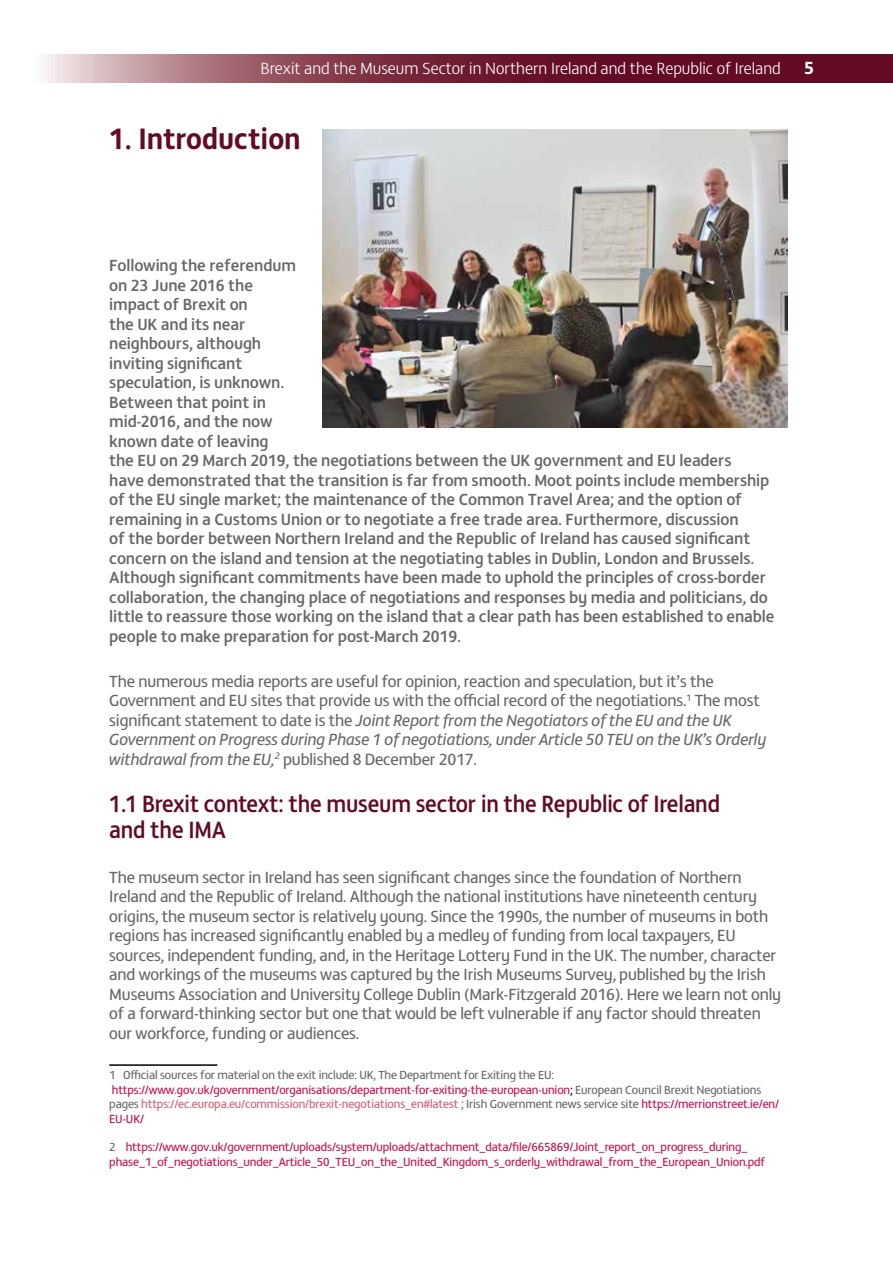
<style>
.page{position:relative;width:893px;height:1263px;background:#fff}
.page>*{position:absolute;margin:0;border:0;box-sizing:border-box;transform-origin:0 0}
.t1{font:700 30px "FS Matthew";color:#630a25;scale:.95 1}
.t2{font:500 24px/26px "FS Matthew";letter-spacing:-.01em;color:#630a25;scale:.93 1}
.t3{font:700 18px "FS Matthew";color:#fff}
.t4{font:16.5px/19.5px "FS Matthew";letter-spacing:-.01em;color:#686868}
.t5{font:500 16.5px/19.5px "FS Matthew";letter-spacing:-.01em;color:#686868}
.t6{font:300 16.5px "FS Matthew";color:#fff}
.t7{font:12px/14.4px "FS Matthew";letter-spacing:-.01em;color:#686868}
.t8{font:12px/14.4px "FS Matthew";letter-spacing:-.01em;color:#c7114f}
.s1{font-style:italic}
.s2{color:#c7114f}
.s3{color:#000}
.s4{color:#d56076}
.s5{color:#686868}
</style>
<div class="page">
<svg style="left:44px;top:54px;width:849px;height:29px;background:#843b4e"></svg>
<hr style="left:109px;top:1064px;width:108px;height:2px;background:#000">
<img style="left:322px;top:129px;width:466px;height:299px">
<p class="t6" style="left:261px;top:56px;width:522px">Brexit and the Museum Sector in Northern Ireland and the Republic of Ireland</p>
<p class="t3" style="left:804px;top:53px;width:11px">5</p>
<h1 class="t1" style="left:109px;top:114px;width:203px">1. Introduction</h1>
<p class="t5" style="left:109px;top:254px;width:667px">Following the referendum<br>on 23 June 2016 the<br>impact of Brexit on<br>the UK and its near<br>neighbours, although<br>inviting significant<br>speculation, is unknown.<br>Between that point in<br>mid-2016, and the now<br>known date of leaving<br>the EU on 29 March 2019, the negotiations between the UK government and EU leaders<br>have demonstrated that the transition is far from smooth. Moot points include membership of the EU single market; the maintenance of the Common Travel Area; and the option of remaining in a Customs Union or to negotiate a free trade area. Furthermore, discussion<br>of the border between Northern Ireland and the Republic of Ireland has caused significant concern on the island and tension at the negotiating tables in Dublin, London and Brussels.<br>Although significant commitments have been made to uphold the principles of cross-border collaboration, the changing place of negotiations and responses by media and politicians, do little to reassure those working on the island that a clear path has been established to enable people to make preparation for post-March 2019.</p>
<p class="t4" style="left:109px;top:670px;width:659px">The numerous media reports are useful for opinion, reaction and speculation, but it’s the Government and EU sites that provide us with the official record of the negotiations.<sup>1</sup> The most significant statement to date is the <span class="s1">Joint Report from the Negotiators of the EU and the UK Government on Progress during Phase 1 of negotiations, under Article 50 TEU on the UK’s Orderly withdrawal from the EU,</span><sup>2</sup> published 8 December 2017.</p>
<h2 class="t2" style="left:109px;top:788px;width:658px">1.1 Brexit context: the museum sector in the Republic of Ireland and the IMA</h2>
<p class="t4" style="left:109px;top:866px;width:673px">The museum sector in Ireland has seen significant changes since the foundation of Northern Ireland and the Republic of Ireland. Although the national institutions have nineteenth century origins, the museum sector is relatively young. Since the 1990s, the number of museums in both regions has increased significantly enabled by a medley of funding from local taxpayers, EU sources, independent funding, and, in the Heritage Lottery Fund in the UK. The number, character and workings of the museums was captured by the Irish Museums Survey, published by the Irish Museums Association and University College Dublin (Mark-Fitzgerald 2016). Here we learn not only of a forward-thinking sector but one that would be left vulnerable if any factor should threaten our workforce, funding or audiences.</p>
<p class="t7" style="left:109px;top:1067px;width:671px">1 Official sources for material on the exit include: UK, The Department for Exiting the EU: <span class="s2">https://www.gov.uk/government/organisations/department-for-exiting-the-european-union</span><span class="s3">;</span> European Council Brexit Negotiations pages <span class="s4">https://ec.europa.eu/commission/brexit-negotiations_en#latest</span> ; Irish Government news service site <span class="s2">https://merrionstreet.ie/en/ EU-UK/</span></p>
<p class="t8" style="left:109px;top:1139px;width:657px"><span class="s5">2</span> https://www.gov.uk/government/uploads/system/uploads/attachment_data/file/665869/Joint_report_on_progress_during_ phase_1_of_negotiations_under_Article_50_TEU_on_the_United_Kingdom_s_orderly_withdrawal_from_the_European_Union.pdf</p>
</div>
